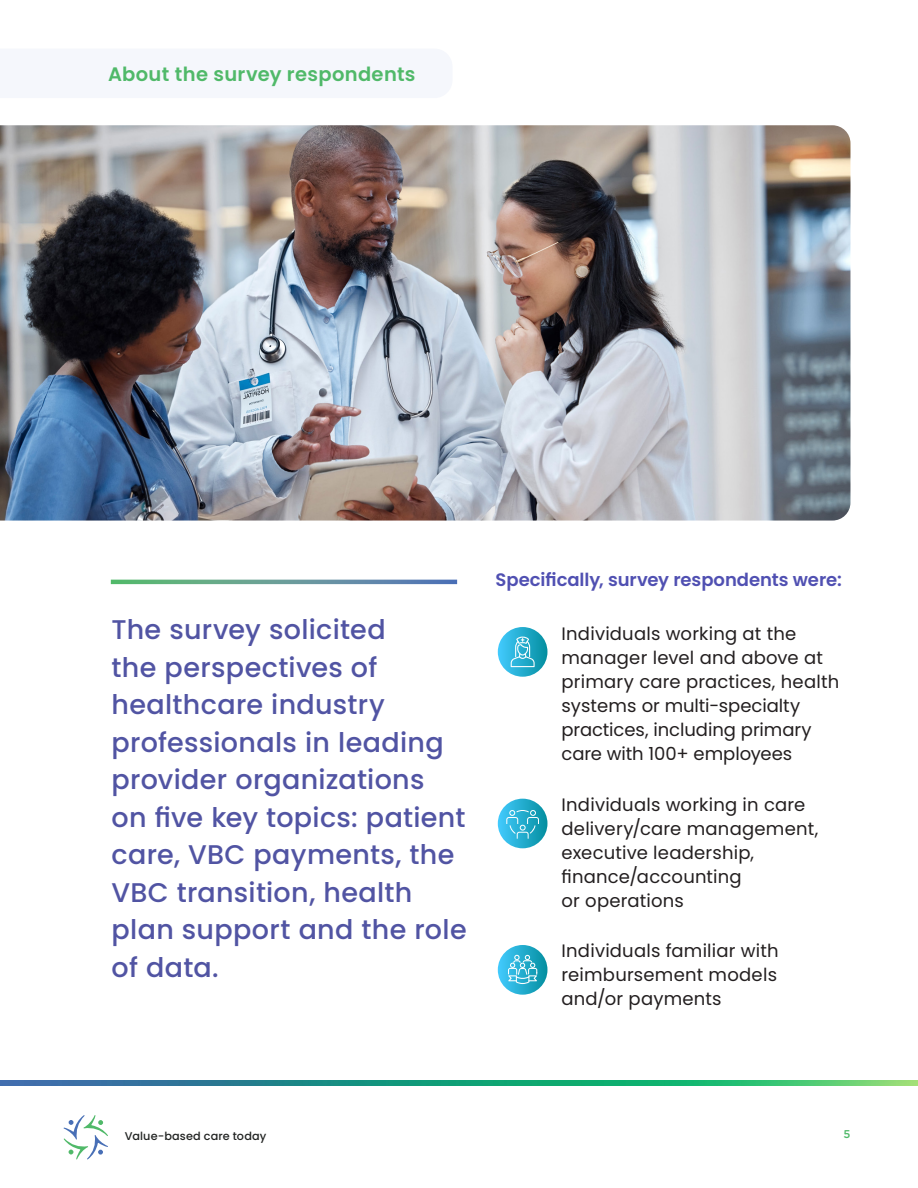
<style>
.page{position:relative;width:918px;height:1188px;background:#fff}
.page>*{position:absolute;margin:0;border:0;box-sizing:border-box;transform-origin:0 0}
.t1{font:500 27px/37.5px "Poppins";letter-spacing:.01em;color:#5154a3}
.t2{font:600 19.5px "Poppins";letter-spacing:.015em;color:#50b969}
.t3{font:18px/24px "Poppins";letter-spacing:.01em;color:#231f20}
.t4{font:600 18px "Poppins";letter-spacing:-.005em;color:#5050b2}
.t5{font:500 11.25px "Poppins";letter-spacing:.015em;color:#212322}
.t6{font:500 11.25px "Gotham";color:#50b969}
</style>
<div class="page">
<svg style="left:63px;top:1115px;width:45px;height:45px"></svg>
<img style="left:0;top:1080px;width:918px;height:6px">
<img style="left:0;top:125px;width:850px;height:396px">
<svg style="left:111px;top:580px;width:346px;height:4px"></svg>
<svg style="left:498px;top:627px;width:49px;height:50px"></svg>
<svg style="left:511px;top:637px;width:24px;height:30px"></svg>
<div style="left:498px;top:799px;width:49px;height:49px;background:linear-gradient(to right,#45cbfe,#048fa1);border-radius:25px"></div>
<svg style="left:498px;top:945px;width:49px;height:50px"></svg>
<svg style="left:508px;top:955px;width:29px;height:29px"></svg>
<svg style="left:506px;top:810px;width:33px;height:29px"></svg>
<p class="t2" style="left:108px;top:62px;width:309px">About the survey respondents</p>
<p class="t1" style="left:112px;top:611px;width:357px">The survey solicited<br>the perspectives of healthcare industry professionals in leading provider organizations<br>on five key topics: patient care, VBC payments, the<br>VBC transition, health plan support and the role of data.</p>
<p class="t4" style="left:496px;top:569px;width:348px">Specifically, survey respondents were:</p>
<p class="t3" style="left:562px;top:622px;width:279px">Individuals working at the manager level and above at primary care practices, health systems or multi-specialty practices, including primary care with 100+ employees</p>
<p class="t3" style="left:562px;top:793px;width:258px">Individuals working in care delivery/care management, executive leadership, finance/accounting<br>or operations</p>
<p class="t3" style="left:562px;top:939px;width:219px;text-align:justify">Individuals familiar with reimbursement models and/or payments</p>
<p class="t5" style="left:125px;top:1130px;width:143px">Value-based care today</p>
<p class="t6" style="left:844px;top:1126px;width:8px">5</p>
</div>
